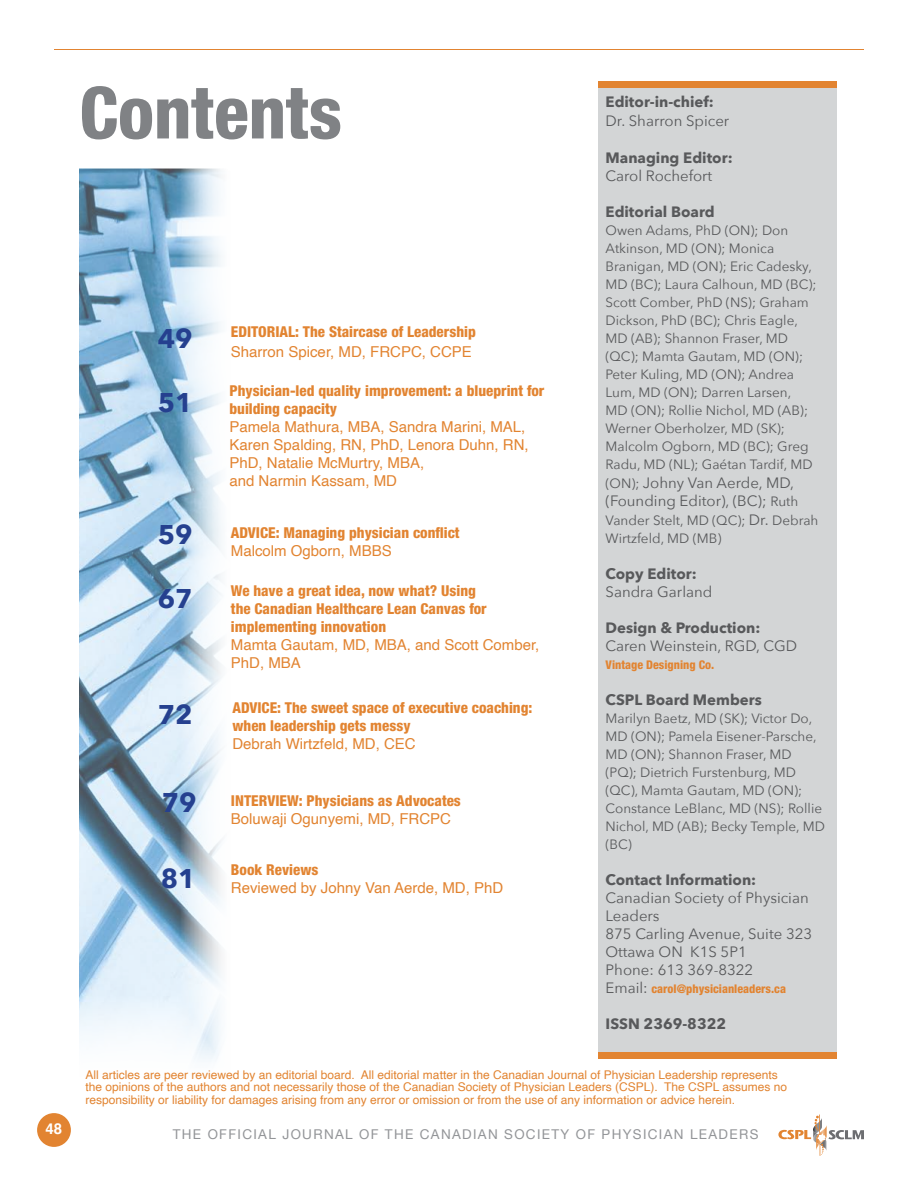
<style>
.page{position:relative;width:918px;height:1188px;background:#fff}
.page>*{position:absolute;margin:0;border:0;box-sizing:border-box;transform-origin:0 0}
.t1{font:800 condensed 72px "Helvetica Neue LT Pro";color:#808285}
.t2{font:700 27px "Avenir Next";color:#25408f}
.t3{font:800 condensed 15px/18px "Helvetica Neue LT Pro";color:#e28431}
.t4{font:15px/18px "Helvetica";color:#e28431}
.t5{font:15px/18px "Avenir Next";color:#58595b}
.t6{font:700 15px "Avenir Next";color:#58595b}
.t7{font:700 15px "Helvetica";color:#fff}
.t8{font:13.5px/18px "Avenir Next";color:#58595b}
.t9{font:13.5px "Helvetica Neue";letter-spacing:.1em;color:#939598}
.t10{font:12px/12.5px "Helvetica";color:#e28431}
.t11{font:800 condensed 12px "Helvetica Neue LT Pro";color:#e28431}
.s1{font-size:13.5px}
.s2{font-size:15px}
.s3{font-family:"Avenir Next";font-weight:400;font-stretch:normal;font-size:15px;color:#58595b}
</style>
<div class="page">
<svg style="left:778px;top:1114px;width:86px;height:42px"></svg>
<div style="left:37px;top:1113px;width:34px;height:34px;background:#e28431;border-radius:50%"></div>
<hr style="left:54px;top:49px;width:810px;height:1px;background:#e28431">
<img style="left:79px;top:169px;width:142px;height:892px">
<div style="left:598px;top:81px;width:239px;height:977px;background:#d3d5d6"></div>
<div style="left:598px;top:81px;width:239px;height:6px;background:#e28431"></div>
<div style="left:598px;top:1052px;width:239px;height:6px;background:#e28431"></div>
<h1 class="t1" style="left:79px;top:69px;width:264px">Contents</h1>
<p class="t6" style="left:606px;top:89px;width:110px">Editor-in-chief:</p>
<p class="t5" style="left:606px;top:111px;width:125px">Dr. Sharron Spicer</p>
<p class="t6" style="left:606px;top:145px;width:129px">Managing Editor:</p>
<p class="t5" style="left:606px;top:166px;width:108px">Carol Rochefort</p>
<p class="t6" style="left:606px;top:199px;width:111px">Editorial Board</p>
<p class="t8" style="left:606px;top:221px;width:212px">Owen Adams, PhD (ON); Don<br>Atkinson, MD (ON); Monica<br>Branigan, MD (ON); Eric Cadesky,<br>MD (BC); Laura Calhoun, MD (BC);<br>Scott Comber, PhD (NS); Graham<br>Dickson, PhD (BC); Chris Eagle,<br>MD (AB); Shannon Fraser, MD (QC); Mamta Gautam, MD (ON);<br>Peter Kuling, MD (ON); Andrea<br>Lum, MD (ON); Darren Larsen,<br>MD (ON); Rollie Nichol, MD (AB);<br>Werner Oberholzer, MD (SK);<br>Malcolm Ogborn, MD (BC); Greg<br>Radu, MD (NL); Gaétan Tardif, MD</p>
<p class="t5" style="left:606px;top:472px;width:194px;line-height:18.8px"><span class="s1">(ON);</span> Johny Van Aerde, MD, (Founding Editor), (BC); <span class="s1">Ruth</span></p>
<p class="t8" style="left:606px;top:511px;width:214px">Vander Stelt, MD (QC); <span class="s2">Dr.</span> Debrah<br>Wirtzfeld, MD (MB)</p>
<p class="t6" style="left:606px;top:561px;width:93px">Copy Editor:</p>
<p class="t5" style="left:606px;top:582px;width:108px">Sandra Garland</p>
<p class="t6" style="left:606px;top:615px;width:156px">Design &amp; Production:</p>
<p class="t5" style="left:606px;top:636px;width:193px">Caren Weinstein, RGD, CGD</p>
<p class="t11" style="left:606px;top:658px;width:110px">Vintage Designing Co.</p>
<p class="t6" style="left:606px;top:687px;width:158px">CSPL Board Members</p>
<p class="t8" style="left:606px;top:709px;width:221px">Marilyn Baetz, MD (SK); Victor Do,<br>MD (ON); Pamela Eisener-Parsche,<br>MD (ON); Shannon Fraser, MD (PQ); Dietrich Furstenburg, MD (QC), Mamta Gautam, MD (ON);<br>Constance LeBlanc, MD (NS); Rollie<br>Nichol, MD (AB); Becky Temple, MD (BC)</p>
<p class="t6" style="left:606px;top:867px;width:152px">Contact Information:</p>
<p class="t5" style="left:606px;top:888px;width:208px">Canadian Society of Physician<br>Leaders<br>875 Carling Avenue, Suite 323<br>Ottawa ON K1S 5P1<br>Phone: 613 369-8322</p>
<p class="t11" style="left:606px;top:982px;width:182px"><span class="s3">Email:</span> carol@physicianleaders.ca</p>
<p class="t6" style="left:606px;top:1011px;width:122px">ISSN 2369-8322</p>
<p class="t3" style="left:231px;top:323px;width:246px">EDITORIAL: The Staircase of Leadership</p>
<p class="t4" style="left:231px;top:343px;width:242px">Sharron Spicer, MD, FRCPC, CCPE</p>
<p class="t3" style="left:229px;top:382px;width:317px">Physician-led quality improvement: a blueprint for building capacity</p>
<p class="t4" style="left:229px;top:418px;width:301px">Pamela Mathura, MBA, Sandra Marini, MAL, Karen Spalding, RN, PhD, Lenora Duhn, RN, PhD, Natalie McMurtry, MBA,<br>and Narmin Kassam, MD</p>
<p class="t3" style="left:231px;top:523px;width:230px">ADVICE: Managing physician conflict</p>
<p class="t4" style="left:231px;top:542px;width:162px">Malcolm Ogborn, MBBS</p>
<p class="t3" style="left:231px;top:581px;width:257px">We have a great idea, now what? Using the Canadian Healthcare Lean Canvas for implementing innovation</p>
<p class="t4" style="left:231px;top:636px;width:310px">Mamta Gautam, MD, MBA, and Scott Comber,<br>PhD, MBA</p>
<p class="t3" style="left:232px;top:698px;width:301px">ADVICE: The sweet space of executive coaching: when leadership gets messy</p>
<p class="t4" style="left:232px;top:735px;width:185px">Debrah Wirtzfeld, MD, CEC</p>
<h2 class="t2" style="left:158px;top:315px;width:36px">49</h2>
<h2 class="t2" style="left:158px;top:380px;width:36px">51</h2>
<h2 class="t2" style="left:158px;top:511px;width:36px">59</h2>
<h2 class="t2" style="left:158px;top:575px;width:36px">67</h2>
<h2 class="t2" style="left:158px;top:691px;width:36px">72</h2>
<h2 class="t2" style="left:162px;top:779px;width:36px">79</h2>
<p class="t3" style="left:231px;top:791px;width:231px">INTERVIEW: Physicians as Advocates</p>
<p class="t4" style="left:231px;top:810px;width:222px">Boluwaji Ogunyemi, MD, FRCPC</p>
<p class="t3" style="left:231px;top:860px;width:89px">Book Reviews</p>
<p class="t4" style="left:231px;top:879px;width:274px">Reviewed by Johny Van Aerde, MD, PhD</p>
<h2 class="t2" style="left:161px;top:856px;width:36px">81</h2>
<p class="t10" style="left:86px;top:1069px;width:703px">All articles are peer reviewed by an editorial board. All editorial matter in the Canadian Journal of Physician Leadership represents the opinions of the authors and not necessarily those of the Canadian Society of Physician Leaders (CSPL). The CSPL assumes no responsibility or liability for damages arising from any error or omission or from the use of any information or advice herein.</p>
<p class="t7" style="left:46px;top:1117px;width:18px">48</p>
<p class="t9" style="left:173px;top:1124px;width:587px">THE OFFICIAL JOURNAL OF THE CANADIAN SOCIETY OF PHYSICIAN LEADERS</p>
</div>
